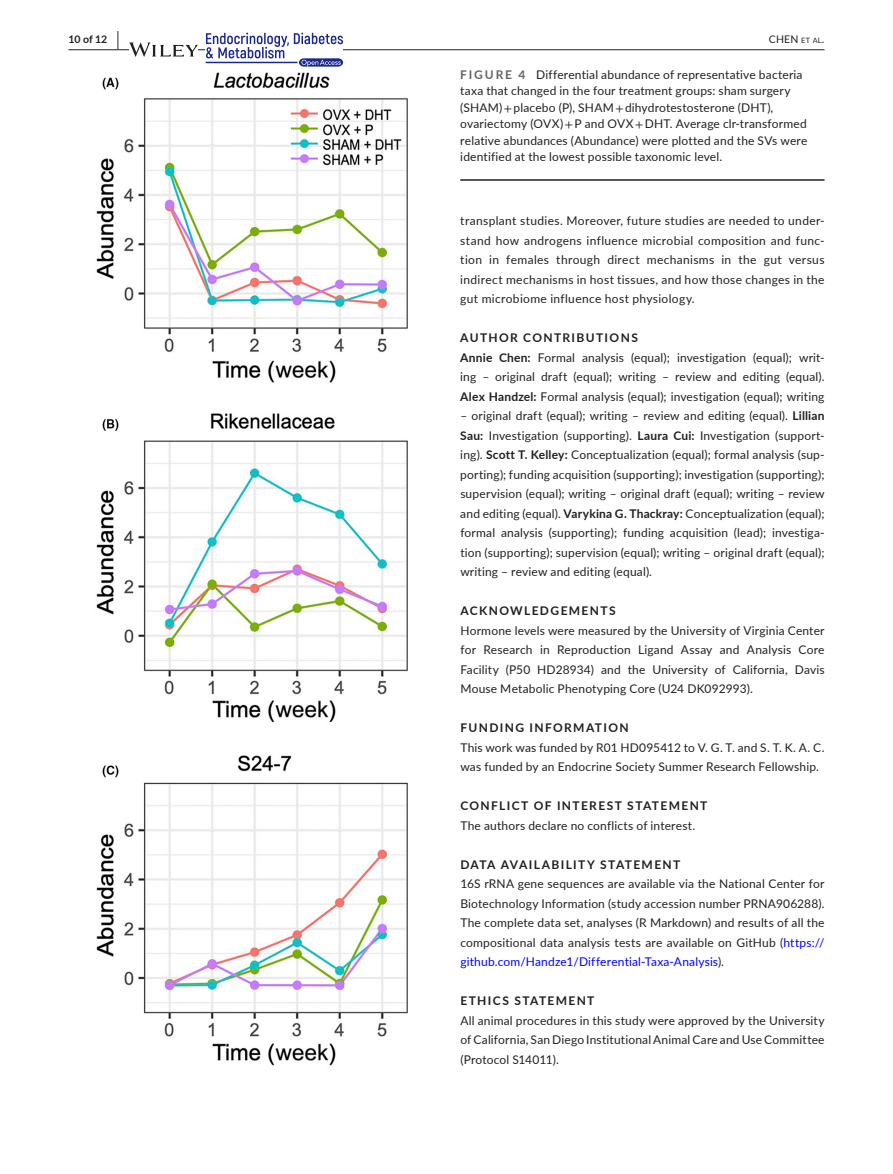
<style>
.page{position:relative;width:893px;height:1174px;background:#fff}
.page>*{position:absolute;margin:0;border:0;box-sizing:border-box;transform-origin:0 0}
.t1{font:12px/19.5px "Lato";letter-spacing:.015em;color:#231f20;text-align:justify}
.t2{font:700 12px "Lato";letter-spacing:.115em;color:#231f20}
.t3{font:10.5px "Lato";color:#231f20}
.t4{font:700 10.5px "Lato";color:#231f20}
.s1{font-size:19.5px}
.s2{font-size:7.35px}
.s3{font-weight:700;color:#636366}
.s4{font-family:"STIX"}
.s5{font-weight:700}
.s6{color:#00f}
</style>
<div class="page">
<hr style="left:68px;top:49px;width:756px;height:1px;background:#231f20">
<svg style="left:129px;top:42px;width:69px;height:15px"></svg>
<svg style="left:206px;top:33px;width:137px;height:34px"></svg>
<hr style="left:460px;top:179px;width:364px;height:2px;background:#231f20">
<img style="left:96px;top:72px;width:312px;height:994px">
<p class="t4" style="left:68px;top:31px;width:52px">10 of 12 <span class="s1">|</span></p>
<p class="t3" style="left:769px;top:31px;width:57px">CHEN <span class="s2">et al</span>.</p>
<p class="t1" style="left:460px;top:66px;width:349px;line-height:16.5px;text-align:left"><span class="s3">FIGURE 4</span> Differential abundance of representative bacteria taxa that changed in the four treatment groups: sham surgery (SHAM) <span class="s4">+</span> placebo (P), SHAM <span class="s4">+</span> dihydrotestosterone (DHT), ovariectomy (OVX) <span class="s4">+</span> P and OVX <span class="s4">+</span> DHT. Average clr-transformed relative abundances (Abundance) were plotted and the SVs were identified at the lowest possible taxonomic level.</p>
<p class="t1" style="left:460px;top:210px;width:366px">transplant studies. Moreover, future studies are needed to under&shy;stand how androgens influence microbial composition and func&shy;tion in females through direct mechanisms in the gut versus indirect mechanisms in host tissues, and how those changes in the gut microbiome influence host physiology.</p>
<p class="t1" style="left:460px;top:327px;width:366px;text-align:left"><span class="s5">AUTHOR CONTRIBUTIONS<br>Annie Chen:</span> Formal analysis (equal); investigation (equal); writ&shy;ing – original draft (equal); writing – review and editing (equal).<br><span class="s5">Alex Handzel:</span> Formal analysis (equal); investigation (equal); writing</p>
<p class="t1" style="left:460px;top:405px;width:366px">– original draft (equal); writing – review and editing (equal). <span class="s5">Lillian Sau:</span> Investigation (supporting). <span class="s5">Laura Cui:</span> Investigation (support&shy;ing). <span class="s5">Scott T. Kelley:</span> Conceptualization (equal); formal analysis (sup&shy;porting); funding acquisition (supporting); investigation (supporting); supervision (equal); writing – original draft (equal); writing – review and editing (equal). <span class="s5">Varykina G. Thackray:</span> Conceptualization (equal); formal analysis (supporting); funding acquisition (lead); investiga&shy;tion (supporting); supervision (equal); writing – original draft (equal); writing – review and editing (equal).</p>
<p class="t2" style="left:460px;top:602px;width:157px">ACKNOWLEDGEMENTS</p>
<p class="t1" style="left:460px;top:620px;width:366px">Hormone levels were measured by the University of Virginia Center for Research in Reproduction Ligand Assay and Analysis Core Facility (P50 HD28934) and the University of California, Davis Mouse Metabolic Phenotyping Core (U24 DK092993).</p>
<p class="t2" style="left:460px;top:719px;width:170px">FUNDING INFORMATION</p>
<p class="t1" style="left:460px;top:737px;width:366px">This work was funded by R01 HD095412 to V. G. T. and S. T. K. A. C. was funded by an Endocrine Society Summer Research Fellowship.</p>
<p class="t2" style="left:460px;top:797px;width:249px">CONFLICT OF INTEREST STATEMENT</p>
<p class="t1" style="left:460px;top:815px;width:236px">The authors declare no conflicts of interest.</p>
<p class="t2" style="left:460px;top:855px;width:221px">DATA AVAILABILITY STATEMENT</p>
<p class="t1" style="left:460px;top:873px;width:366px">16S rRNA gene sequences are available via the National Center for Biotechnology Information (study accession number PRNA906288).<br>The complete data set, analyses (R Markdown) and results of all the compositional data analysis tests are available on GitHub (<span class="s6">https:// github.com/Handze1/Differential-Taxa-Analysis</span>).</p>
<p class="t2" style="left:460px;top:992px;width:136px">ETHICS STATEMENT</p>
<p class="t1" style="left:460px;top:1010px;width:366px">All animal procedures in this study were approved by the University of California, San Diego InstitutionalAnimal Care and Use Committee (Protocol S14011).</p>
</div>
